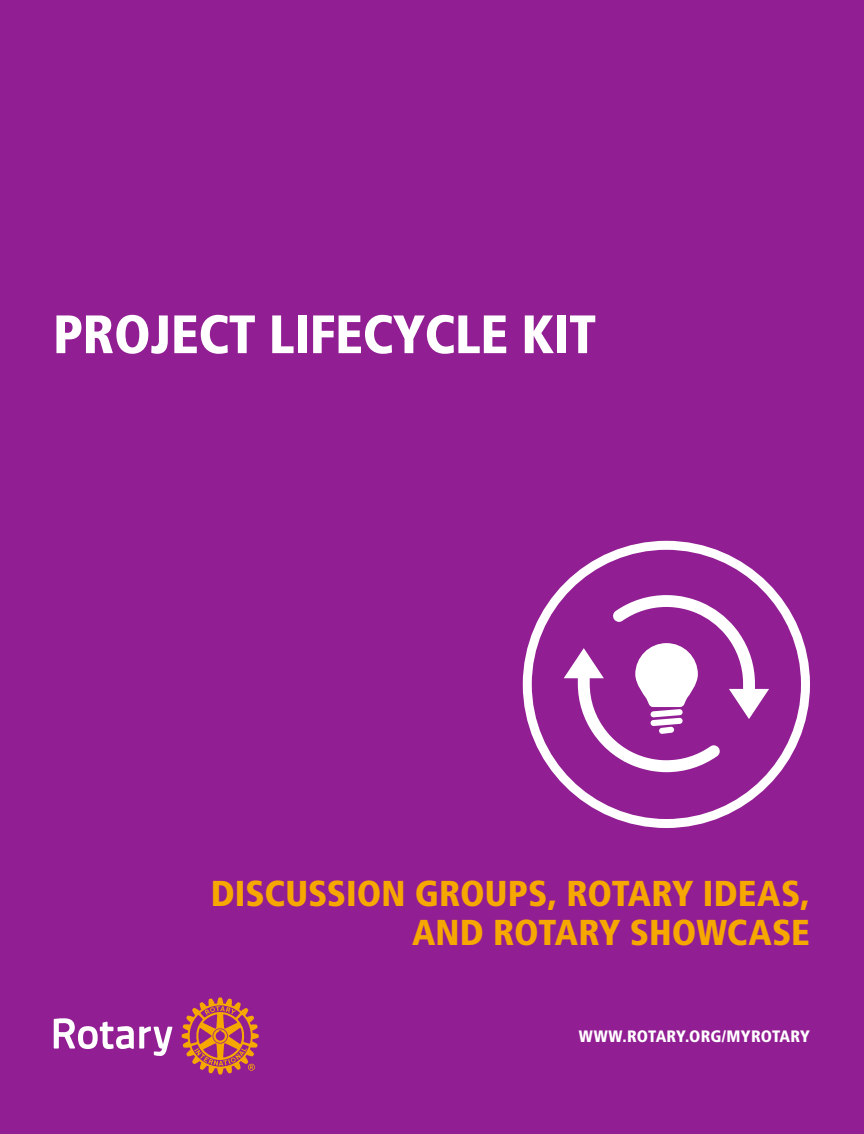
<style>
.page{position:relative;width:864px;height:1134px;background:#921e93}
.page>*{position:absolute;margin:0;border:0;box-sizing:border-box;transform-origin:0 0}
.t1{font:900 condensed 54px "Frutiger LT Std";letter-spacing:-.01em;color:#fff}
.t2{font:900 condensed 36px/39px "Frutiger LT Std";color:#f7a800;text-align:right}
.t3{font:900 condensed 16.5px "Frutiger LT Std";color:#fff}
</style>
<div class="page">
<div style="left:523px;top:541px;width:287px;height:287px;border:9px solid #fff;border-radius:50%"></div>
<svg style="left:54px;top:1018px;width:118px;height:38px"></svg>
<svg style="left:182px;top:997px;width:77px;height:78px"></svg>
<svg style="left:564px;top:595px;width:205px;height:177px"></svg>
<h1 class="t1" style="left:53px;top:302px;width:545px">PROJECT LIFECYCLE KIT</h1>
<p class="t2" style="left:211px;top:874px;width:601px">DISCUSSION GROUPS, ROTARY IDEAS,<br>AND ROTARY SHOWCASE</p>
<p class="t3" style="left:579px;top:1027px;width:232px">WWW.ROTARY.ORG/MYROTARY</p>
</div>
